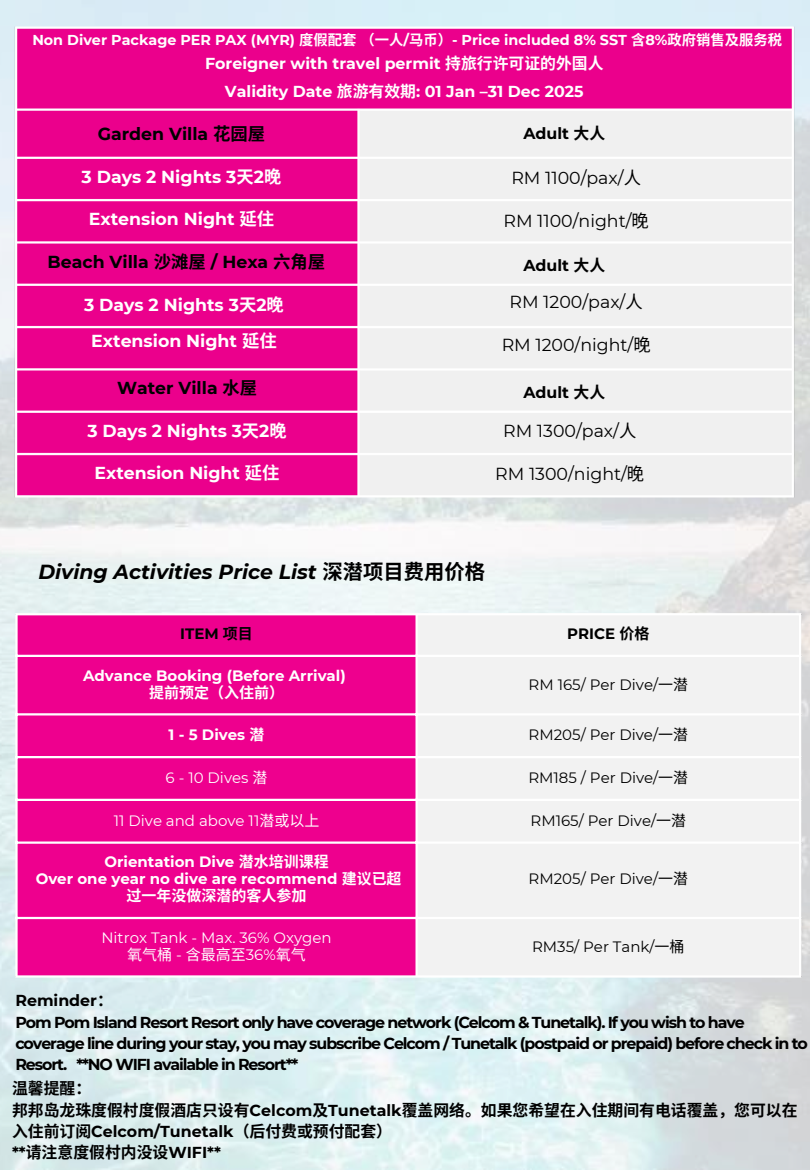
<style>
.page{position:relative;width:810px;height:1170px;background:#fff}
.page>*{position:absolute;margin:0;border:0;box-sizing:border-box;transform-origin:0 0}
.t1{font:italic 700 20.4px "Montserrat";color:#000}
.t2{font:17.4px "Montserrat";color:#000}
.t3{font:700 17.4px/36px "Montserrat";color:#fff;text-align:center}
.t4{font:700 17.4px "Montserrat";color:#000}
.t5{font:700 17.25px "Montserrat";color:#fff}
.t6{font:700 17.25px "Montserrat";color:#000}
.t7{font:700 15.9px/21.3px "Montserrat";letter-spacing:-.07em;color:#000}
.t8{font:700 15.9px/21.3px "Noto Sans CJ Ksc";color:#000}
.t9{font:700 15.9px/28.2px "Montserrat";color:#fff;text-align:center}
.t10{font:700 15px/16.8px "Montserrat";color:#fff;text-align:center}
.t11{font:15px "Montserrat";color:#000}
.t12{font:15px "Montserrat";color:#fff}
.t13{font:700 15px "Montserrat";color:#000}
.t14{font:15px "Noto Sans CJ Ksc";color:#fff}
.t15{font:700 15px "Noto Sans CJ Ksc";color:#fff}
.t16{font:700 14.4px "Montserrat";color:#fff}
.s1{font-family:"Noto Sans CJ Ksc"}
.s2{font-family:"Noto Sans CJ Ksc";font-style:normal}
.s3{font-family:"Montserrat"}
</style>
<div class="page">
<img style="left:7px;top:19px;width:795px;height:485px">
<div style="left:18px;top:615px;width:398px;height:360px;background:#ee008e"></div>
<div style="left:418px;top:615px;width:381px;height:360px;background:#f2f2f2"></div>
<hr style="left:15px;top:655px;width:786px;height:2px;background:#fff">
<hr style="left:15px;top:713px;width:786px;height:3px;background:#fff">
<hr style="left:15px;top:756px;width:786px;height:2px;background:#fff">
<hr style="left:15px;top:799px;width:786px;height:2px;background:#fff">
<hr style="left:15px;top:842px;width:786px;height:2px;background:#fff">
<hr style="left:15px;top:917px;width:786px;height:2px;background:#fff">
<p class="t16" style="left:32px;top:31px;width:751px">Non Diver Package PER PAX (MYR) <span class="s1">度假配套（一人</span>/<span class="s1">马币）</span>- Price included 8% SST <span class="s1">含</span>8%<span class="s1">政府销售及服务税</span></p>
<p class="t9" style="left:205px;top:49px;width:399px">Foreigner with travel permit <span class="s1">持旅行许可证的外国人<br></span>Validity Date <span class="s1">旅游有效期</span>: 01 Jan –31 Dec 2025</p>
<p class="t4" style="left:98px;top:123px;width:169px">Garden Villa <span class="s1">花园屋</span></p>
<p class="t3" style="left:82px;top:158px;width:201px">3 Days 2 Nights 3<span class="s1">天</span>2<span class="s1">晚</span></p>
<p class="t3" style="left:89px;top:201px;width:187px">Extension Night <span class="s1">延住</span></p>
<p class="t4" style="left:48px;top:251px;width:279px">Beach Villa <span class="s1">沙滩屋</span> / Hexa <span class="s1">六角屋</span></p>
<p class="t3" style="left:84px;top:287px;width:201px">3 Days 2 Nights 3<span class="s1">天</span>2<span class="s1">晚<br></span>Extension Night <span class="s1">延住</span></p>
<h2 class="t6" style="left:117px;top:377px;width:142px">Water Villa <span class="s1">水屋</span></h2>
<h2 class="t5" style="left:87px;top:420px;width:201px">3 Days 2 Nights 3<span class="s1">天</span>2<span class="s1">晚</span></h2>
<h2 class="t5" style="left:95px;top:463px;width:186px">Extension Night <span class="s1">延住</span></h2>
<h2 class="t7" style="left:524px;top:122px;width:82px">Adult <span class="s1">大人</span></h2>
<h2 class="t2" style="left:511px;top:167px;width:130px">RM 1100/pax/<span class="s1">人</span></h2>
<h2 class="t2" style="left:503px;top:210px;width:147px">RM 1100/night/<span class="s1">晚</span></h2>
<h3 class="t7" style="left:524px;top:255px;width:82px">Adult <span class="s1">大人</span></h3>
<h2 class="t2" style="left:510px;top:291px;width:133px">RM 1200/pax/<span class="s1">人</span></h2>
<h2 class="t2" style="left:502px;top:334px;width:151px">RM 1200/night/<span class="s1">晚</span></h2>
<h2 class="t7" style="left:524px;top:381px;width:82px">Adult <span class="s1">大人</span></h2>
<h3 class="t2" style="left:503px;top:420px;width:133px">RM 1300/pax/<span class="s1">人</span></h3>
<h3 class="t2" style="left:495px;top:463px;width:151px">RM 1300/night/<span class="s1">晚</span></h3>
<p class="t1" style="left:38px;top:559px;width:448px">Diving Activities Price List <span class="s2">深潜项目费用价格</span></p>
<h3 class="t13" style="left:180px;top:624px;width:70px">ITEM <span class="s1">项目</span></h3>
<h2 class="t13" style="left:567px;top:624px;width:84px">PRICE <span class="s1">价格</span></h2>
<h1 class="t10" style="left:83px;top:667px;width:264px">Advance Booking (Before Arrival)</h1>
<p class="t15" style="left:149px;top:680px;width:136px">提前预定（入住前）</p>
<p class="t11" style="left:529px;top:675px;width:161px">RM 165/ Per Dive/<span class="s1">一潜</span></p>
<p class="t10" style="left:169px;top:726px;width:97px">1 - 5 Dives <span class="s1">潜</span></p>
<p class="t11" style="left:529px;top:726px;width:161px">RM205/ Per Dive/<span class="s1">一潜</span></p>
<p class="t12" style="left:166px;top:768px;width:103px">6 - 10 Dives <span class="s1">潜</span></p>
<p class="t11" style="left:528px;top:768px;width:161px">RM185 / Per Dive/<span class="s1">一潜</span></p>
<p class="t12" style="left:114px;top:811px;width:207px">11 Dive and above 11<span class="s1">潜或以上</span></p>
<p class="t11" style="left:531px;top:811px;width:157px">RM165/ Per Dive/<span class="s1">一潜</span></p>
<p class="t10" style="left:104px;top:854px;width:226px">Orientation Dive <span class="s1">潜水培训课程</span></p>
<p class="t10" style="left:36px;top:870px;width:367px">Over one year no dive are recommend <span class="s1">建议已超过一年没做深潜的客人参加</span></p>
<p class="t11" style="left:529px;top:870px;width:161px">RM205/ Per Dive/<span class="s1">一潜</span></p>
<p class="t12" style="left:101px;top:928px;width:232px">Nitrox Tank - Max. 36% Oxygen</p>
<p class="t14" style="left:127px;top:942px;width:179px">氧气桶 <span class="s3">-</span> 含最高至<span class="s3">36%</span>氧气</p>
<p class="t11" style="left:532px;top:937px;width:154px">RM35/ Per Tank/<span class="s1">一桶</span></p>
<p class="t7" style="left:15px;top:990px;width:794px">Reminder<span class="s1">：<br></span>Pom Pom Island Resort Resort only have coverage network (Celcom &amp; Tunetalk). If you wish to have coverage line during your stay, you may subscribe Celcom / Tunetalk (postpaid or prepaid) before check in to Resort. **NO WIFI available in Resort**</p>
<p class="t8" style="left:12px;top:1077px;width:787px">温馨提醒：<br>邦邦岛龙珠度假村度假酒店只设有<span class="s3">Celcom</span>及<span class="s3">Tunetalk</span>覆盖网络。如果您希望在入住期间有电话覆盖，您可以在入住前订阅<span class="s3">Celcom/Tunetalk</span>（后付费或预付配套）<br><span class="s3">**</span>请注意度假村内没设<span class="s3">WIFI**</span></p>
</div>
